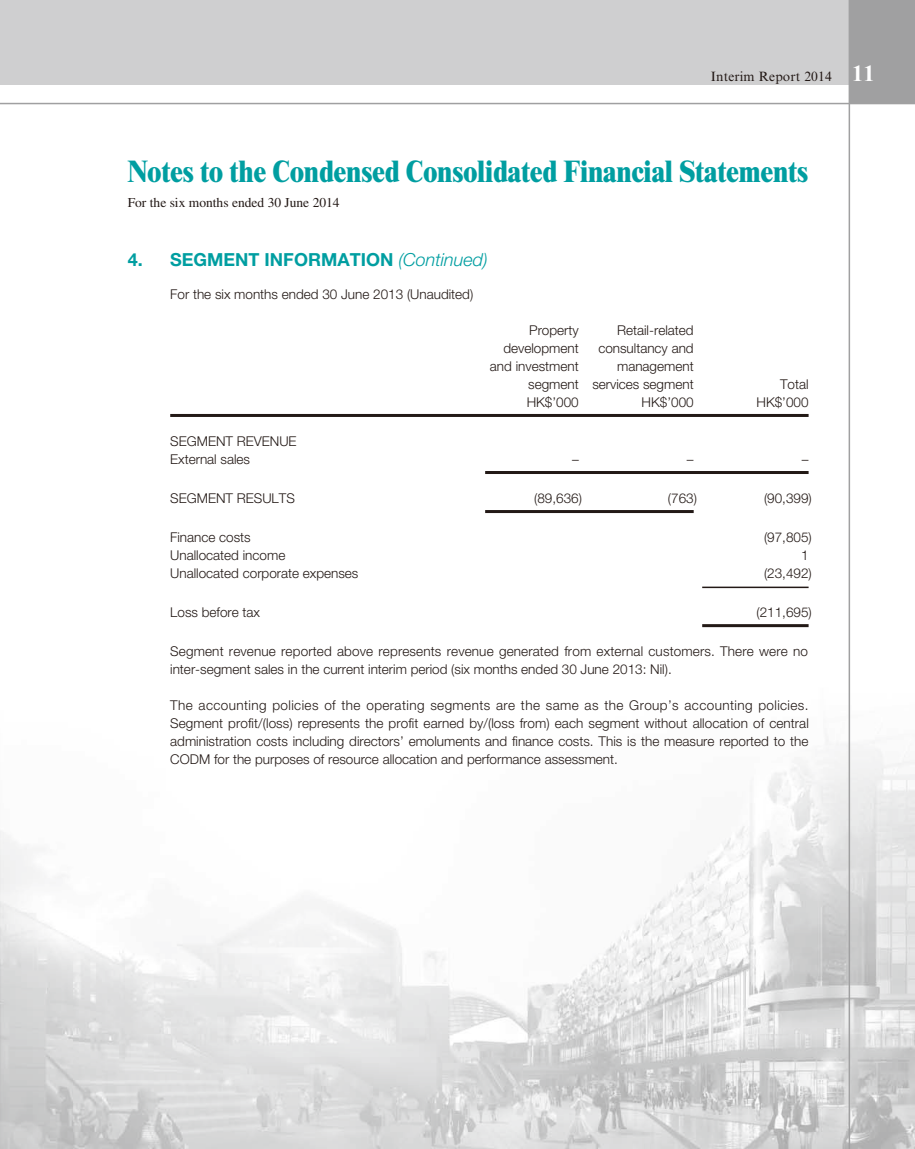
<style>
.page{position:relative;width:915px;height:1149px;background:#fff}
.page>*{position:absolute;margin:0;border:0;box-sizing:border-box;transform-origin:0 0}
.t1{font:800 30px "Times LT Std";letter-spacing:-.005em;color:#009ea1;scale:.86 1}
.t2{font:700 22.5px "Times New Roman MT Std";color:#fff}
.t3{font:700 18px "Helvetica Neue LT Std";color:#009ea1}
.t4{font:300 13.5px/18px "Helvetica Neue LT Std";color:#231916}
.t5{font:13.5px "Times LT Std";color:#231916}
.t6{font:13.5px "Times New Roman MT Std";letter-spacing:.01em;color:#231916}
.s1{font-weight:300;font-style:italic}
</style>
<div class="page">
<img style="left:0;top:102px;width:914px;height:1046px">
<div style="left:0;top:0;width:914px;height:85px;background:#cfcfd0"></div>
<hr style="left:848px;top:0;width:1px;height:1148px;background:#a0a0a1">
<hr style="left:0;top:103px;width:914px;height:1px;background:#a0a0a1">
<div style="left:849px;top:0;width:65px;height:103px;background:#a0a0a1"></div>
<hr style="left:170px;top:414px;width:638px;height:3px;background:#231916">
<hr style="left:485px;top:471px;width:323px;height:3px;background:#231916">
<hr style="left:485px;top:510px;width:208px;height:3px;background:#231916">
<hr style="left:702px;top:586px;width:106px;height:2px;background:#231916">
<hr style="left:702px;top:624px;width:106px;height:3px;background:#231916">
<p class="t6" style="left:710px;top:68px;width:122px">Interim Report 2014</p>
<h2 class="t2" style="left:851px;top:59px;width:24px">11</h2>
<h1 class="t1" style="left:128px;top:153px;width:792px">Notes to the Condensed Consolidated Financial Statements</h1>
<p class="t5" style="left:128px;top:195px;width:213px">For the six months ended 30 June 2014</p>
<h3 class="t3" style="left:128px;top:248px;width:361px">4. SEGMENT INFORMATION <span class="s1">(Continued)</span></h3>
<p class="t4" style="left:170px;top:285px;width:304px">For the six months ended 30 June 2013 (Unaudited)</p>
<p class="t4" style="left:529px;top:321px;width:51px">Property</p>
<p class="t4" style="left:617px;top:321px;width:78px">Retail-related</p>
<p class="t4" style="left:503px;top:339px;width:77px">development</p>
<p class="t4" style="left:598px;top:339px;width:97px">consultancy and</p>
<p class="t4" style="left:490px;top:357px;width:90px">and investment</p>
<p class="t4" style="left:528px;top:357px;width:167px;text-align:right">management<br>segment services segment</p>
<p class="t4" style="left:779px;top:375px;width:30px">Total</p>
<p class="t4" style="left:170px;top:432px;width:128px">SEGMENT REVENUE<br>External sales</p>
<p class="t4" style="left:526px;top:393px;width:54px">HK$’000</p>
<p class="t4" style="left:641px;top:393px;width:54px">HK$’000</p>
<p class="t4" style="left:756px;top:393px;width:54px">HK$’000</p>
<p class="t4" style="left:572px;top:450px;width:8px">–</p>
<p class="t4" style="left:686px;top:450px;width:8px">–</p>
<p class="t4" style="left:801px;top:450px;width:8px">–</p>
<p class="t4" style="left:170px;top:489px;width:126px">SEGMENT RESULTS</p>
<p class="t4" style="left:534px;top:489px;width:49px">(89,636)</p>
<p class="t4" style="left:667px;top:489px;width:31px">(763)</p>
<p class="t4" style="left:763px;top:489px;width:49px">(90,399)</p>
<p class="t4" style="left:170px;top:528px;width:82px">Finance costs</p>
<p class="t4" style="left:763px;top:528px;width:49px">(97,805)</p>
<p class="t4" style="left:170px;top:546px;width:117px">Unallocated income</p>
<p class="t4" style="left:800px;top:546px;width:9px">1</p>
<p class="t4" style="left:170px;top:564px;width:190px">Unallocated corporate expenses</p>
<p class="t4" style="left:763px;top:564px;width:49px">(23,492)</p>
<p class="t4" style="left:170px;top:603px;width:91px">Loss before tax</p>
<p class="t4" style="left:756px;top:603px;width:57px">(211,695)</p>
<p class="t4" style="left:170px;top:642px;width:639px">Segment revenue reported above represents revenue generated from external customers. There were no inter-segment sales in the current interim period (six months ended 30 June 2013: Nil).</p>
<p class="t4" style="left:170px;top:696px;width:640px;text-align:justify">The accounting policies of the operating segments are the same as the Group’s accounting policies.<br>Segment profit/(loss) represents the profit earned by/(loss from) each segment without allocation of central administration costs including directors’ emoluments and finance costs. This is the measure reported to the CODM for the purposes of resource allocation and performance assessment.</p>
</div>
